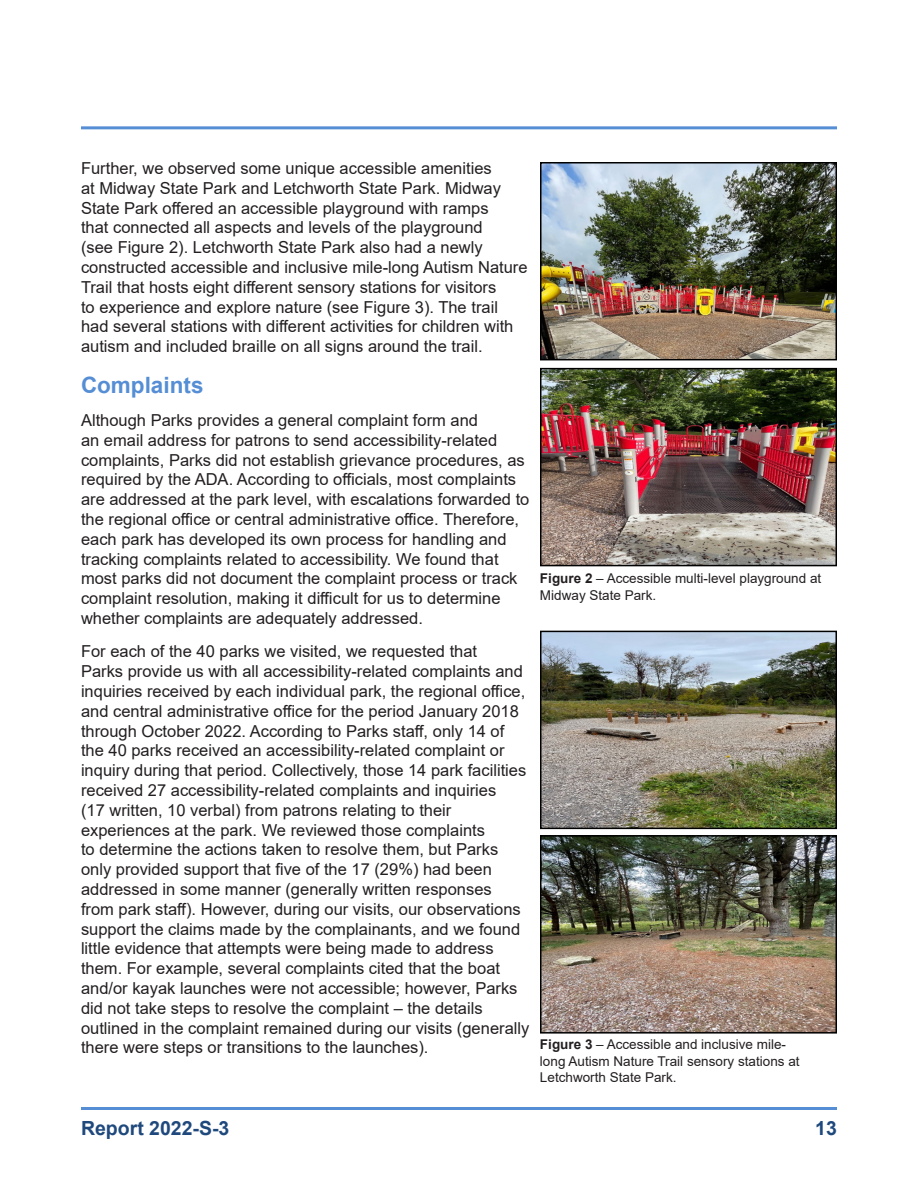
<style>
.page{position:relative;width:918px;height:1188px;background:#fff}
.page>*{position:absolute;margin:0;border:0;box-sizing:border-box;transform-origin:0 0}
.t1{font:700 22.5px "Arial";color:#558ed5}
.t2{font:700 19.5px "Arial";color:#1f497d}
.t3{font:16.5px/19.8px "Arial";color:#231f20}
.t4{font:13.5px/16.2px "Arial";color:#231f20}
.s1{font-weight:700}
</style>
<div class="page">
<hr style="left:81px;top:126px;width:756px;height:3px;background:#558ed5">
<hr style="left:81px;top:1107px;width:756px;height:3px;background:#558ed5">
<img style="left:543px;top:165px;width:291px;height:192px">
<div style="left:540px;top:162px;width:297px;height:198px;border:2px solid #000"></div>
<img style="left:543px;top:371px;width:291px;height:192px">
<div style="left:540px;top:368px;width:297px;height:198px;border:2px solid #000"></div>
<img style="left:543px;top:634px;width:291px;height:192px">
<div style="left:540px;top:631px;width:297px;height:198px;border:2px solid #000"></div>
<img style="left:543px;top:838px;width:291px;height:193px">
<div style="left:540px;top:835px;width:297px;height:199px;border:2px solid #000"></div>
<p class="t3" style="left:81px;top:158px;width:448px">Further, we observed some unique accessible amenities<br>at Midway State Park and Letchworth State Park. Midway State Park offered an accessible playground with ramps<br>that connected all aspects and levels of the playground<br>(see Figure 2). Letchworth State Park also had a newly constructed accessible and inclusive mile-long Autism Nature Trail that hosts eight different sensory stations for visitors<br>to experience and explore nature (see Figure 3). The trail had several stations with different activities for children with autism and included braille on all signs around the trail.</p>
<h1 class="t1" style="left:81px;top:369px;width:124px">Complaints</h1>
<p class="t3" style="left:81px;top:410px;width:450px">Although Parks provides a general complaint form and<br>an email address for patrons to send accessibility-related complaints, Parks did not establish grievance procedures, as required by the ADA. According to officials, most complaints are addressed at the park level, with escalations forwarded to the regional office or central administrative office. Therefore, each park has developed its own process for handling and tracking complaints related to accessibility. We found that most parks did not document the complaint process or track complaint resolution, making it difficult for us to determine whether complaints are adequately addressed.</p>
<p class="t3" style="left:81px;top:642px;width:450px">For each of the 40 parks we visited, we requested that<br>Parks provide us with all accessibility-related complaints and inquiries received by each individual park, the regional office, and central administrative office for the period January 2018 through October 2022. According to Parks staff, only 14 of the 40 parks received an accessibility-related complaint or inquiry during that period. Collectively, those 14 park facilities received 27 accessibility-related complaints and inquiries<br>(17 written, 10 verbal) from patrons relating to their experiences at the park. We reviewed those complaints<br>to determine the actions taken to resolve them, but Parks only provided support that five of the 17 (29%) had been addressed in some manner (generally written responses<br>from park staff). However, during our visits, our observations support the claims made by the complainants, and we found little evidence that attempts were being made to address them. For example, several complaints cited that the boat and/or kayak launches were not accessible; however, Parks did not take steps to resolve the complaint – the details outlined in the complaint remained during our visits (generally there were steps or transitions to the launches).</p>
<p class="t4" style="left:540px;top:570px;width:283px"><span class="s1">Figure 2</span> – Accessible multi-level playground at<br>Midway State Park.</p>
<p class="t4" style="left:540px;top:1036px;width:261px"><span class="s1">Figure 3</span> – Accessible and inclusive mile&shy;long Autism Nature Trail sensory stations at<br>Letchworth State Park.</p>
<p class="t2" style="left:81px;top:1114px;width:150px">Report 2022-S-3</p>
<p class="t2" style="left:815px;top:1114px;width:23px">13</p>
</div>
